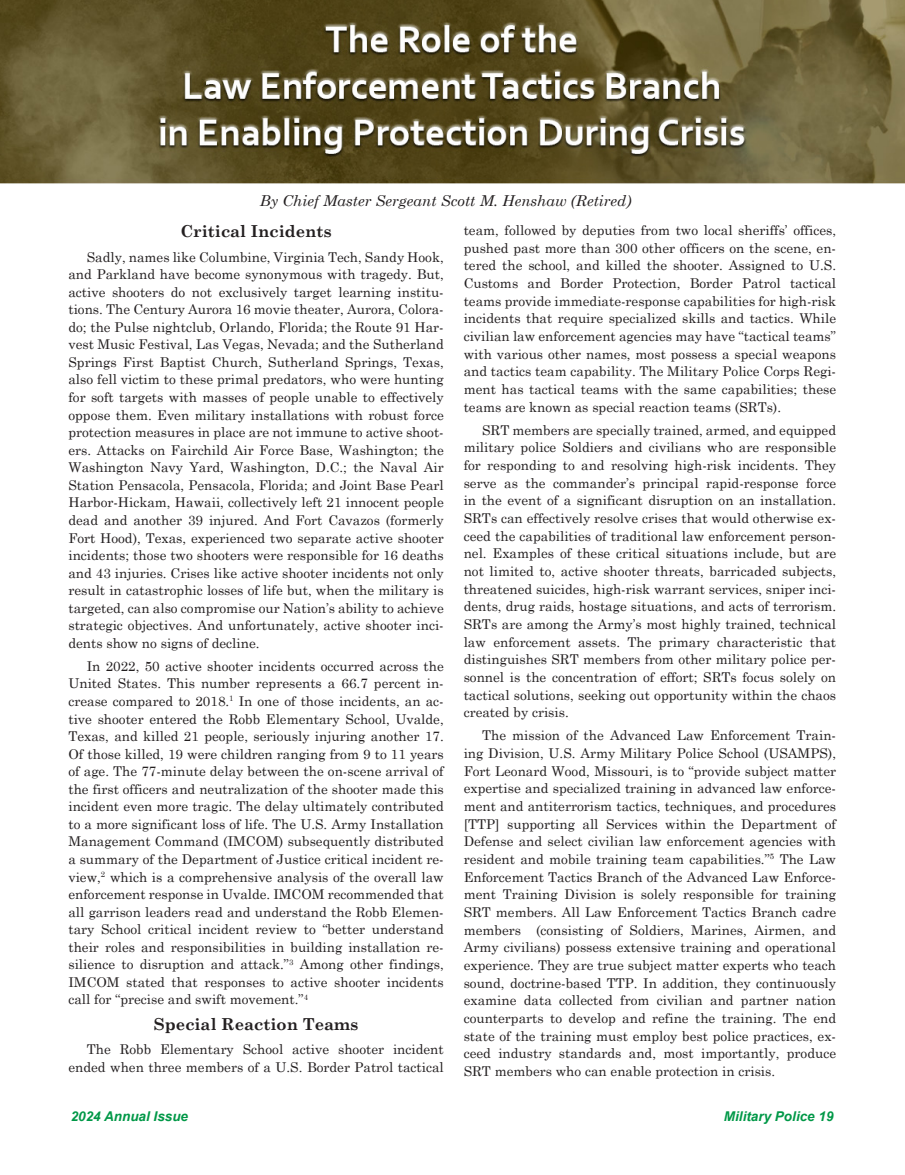
<style>
.page{position:relative;width:905px;height:1175px;background:#fff}
.page>*{position:absolute;margin:0;border:0;box-sizing:border-box;transform-origin:0 0}
.Heading_1{font:700 16.5px "Century Schoolbook";color:#231f20}
.Byline{font:italic 15px "Century Schoolbook";color:#231f20}
.Text_Paragraph{font:13.5px/17.7px "Century Schoolbook";color:#231f20;text-align:justify}
.t1{font:italic 700 13.5px "Arial";color:#009847}
</style>
<div class="page">
<img style="left:0;top:0;width:904px;height:184px">
<h2 class="Byline" style="left:260px;top:189px;width:373px">By Chief Master Sergeant Scott M. Henshaw (Retired)</h2>
<h3 class="Heading_1" style="left:180px;top:218px;width:153px">Critical Incidents</h3>
<p class="Text_Paragraph" style="left:68px;top:247px;width:377px;text-indent:18px">Sadly, names like Columbine, Virginia Tech, Sandy Hook, and Parkland have become synonymous with tragedy. But, active shooters do not exclusively target learning institu&shy;tions. The Century Aurora 16 movie theater, Aurora, Colora&shy;do; the Pulse nightclub, Orlando, Florida; the Route 91 Har&shy;vest Music Festival, Las Vegas, Nevada; and the Sutherland Springs First Baptist Church, Sutherland Springs, Texas, also fell victim to these primal predators, who were hunting for soft targets with masses of people unable to effectively oppose them. Even military installations with robust force protection measures in place are not immune to active shoot&shy;ers. Attacks on Fairchild Air Force Base, Washington; the Washington Navy Yard, Washington, D.C.; the Naval Air Station Pensacola, Pensacola, Florida; and Joint Base Pearl Harbor-Hickam, Hawaii, collectively left 21 innocent people dead and another 39 injured. And Fort Cavazos (formerly Fort Hood), Texas, experienced two separate active shooter incidents; those two shooters were responsible for 16 deaths and 43 injuries. Crises like active shooter incidents not only result in catastrophic losses of life but, when the military is targeted, can also compromise our Nation’s ability to achieve strategic objectives. And unfortunately, active shooter inci&shy;dents show no signs of decline.</p>
<p class="Text_Paragraph" style="left:68px;top:656px;width:377px;text-indent:18px">In 2022, 50 active shooter incidents occurred across the United States. This number represents a 66.7 percent in&shy;crease compared to 2018.<sup>1</sup> In one of those incidents, an ac&shy;tive shooter entered the Robb Elementary School, Uvalde, Texas, and killed 21 people, seriously injuring another 17.<br>Of those killed, 19 were children ranging from 9 to 11 years of age. The 77-minute delay between the on-scene arrival of the first officers and neutralization of the shooter made this incident even more tragic. The delay ultimately contributed to a more significant loss of life. The U.S. Army Installation Management Command (IMCOM) subsequently distributed a summary of the Department of Justice critical incident re&shy;view,<sup>2</sup> which is a comprehensive analysis of the overall law enforcement response in Uvalde. IMCOM recommended that all garrison leaders read and understand the Robb Elemen&shy;tary School critical incident review to “better understand their roles and responsibilities in building installation re&shy;silience to disruption and attack.”<sup>3</sup> Among other findings, IMCOM stated that responses to active shooter incidents call for “precise and swift movement.”<sup>4</sup></p>
<h3 class="Heading_1" style="left:154px;top:1010px;width:206px">Special Reaction Teams</h3>
<p class="Text_Paragraph" style="left:68px;top:1039px;width:377px;text-align:right">The Robb Elementary School active shooter incident ended when three members of a U.S. Border Patrol tactical</p>
<p class="Text_Paragraph" style="left:463px;top:220px;width:374px">team, followed by deputies from two local sheriffs’ offices, pushed past more than 300 other officers on the scene, en&shy;tered the school, and killed the shooter. Assigned to U.S.<br>Customs and Border Protection, Border Patrol tactical teams provide immediate-response capabilities for high-risk incidents that require specialized skills and tactics. While civilian law enforcement agencies may have “tactical teams” with various other names, most possess a special weapons and tactics team capability. The Military Police Corps Regi&shy;ment has tactical teams with the same capabilities; these teams are known as special reaction teams (SRTs).</p>
<p class="Text_Paragraph" style="left:463px;top:420px;width:374px;text-indent:18px">SRT members are specially trained, armed, and equipped military police Soldiers and civilians who are responsible for responding to and resolving high-risk incidents. They serve as the commander’s principal rapid-response force in the event of a significant disruption on an installation.<br>SRTs can effectively resolve crises that would otherwise ex&shy;ceed the capabilities of traditional law enforcement person&shy;nel. Examples of these critical situations include, but are not limited to, active shooter threats, barricaded subjects, threatened suicides, high-risk warrant services, sniper inci&shy;dents, drug raids, hostage situations, and acts of terrorism.<br>SRTs are among the Army’s most highly trained, technical law enforcement assets. The primary characteristic that distinguishes SRT members from other military police per&shy;sonnel is the concentration of effort; SRTs focus solely on tactical solutions, seeking out opportunity within the chaos created by crisis.</p>
<p class="Text_Paragraph" style="left:463px;top:725px;width:374px;text-indent:18px">The mission of the Advanced Law Enforcement Train&shy;ing Division, U.S. Army Military Police School (USAMPS), Fort Leonard Wood, Missouri, is to “provide subject matter expertise and specialized training in advanced law enforce&shy;ment and antiterrorism tactics, techniques, and procedures [TTP] supporting all Services within the Department of Defense and select civilian law enforcement agencies with resident and mobile training team capabilities.”<sup>5</sup> The Law Enforcement Tactics Branch of the Advanced Law Enforce&shy;ment Training Division is solely responsible for training SRT members. All Law Enforcement Tactics Branch cadre members (consisting of Soldiers, Marines, Airmen, and Army civilians) possess extensive training and operational experience. They are true subject matter experts who teach sound, doctrine-based TTP. In addition, they continuously examine data collected from civilian and partner nation counterparts to develop and refine the training. The end state of the training must employ best police practices, ex&shy;ceed industry standards and, most importantly, produce SRT members who can enable protection in crisis.</p>
<p class="t1" style="left:71px;top:1107px;width:119px">2024 Annual Issue</p>
<p class="t1" style="left:724px;top:1107px;width:111px">Military Police 19</p>
</div>
